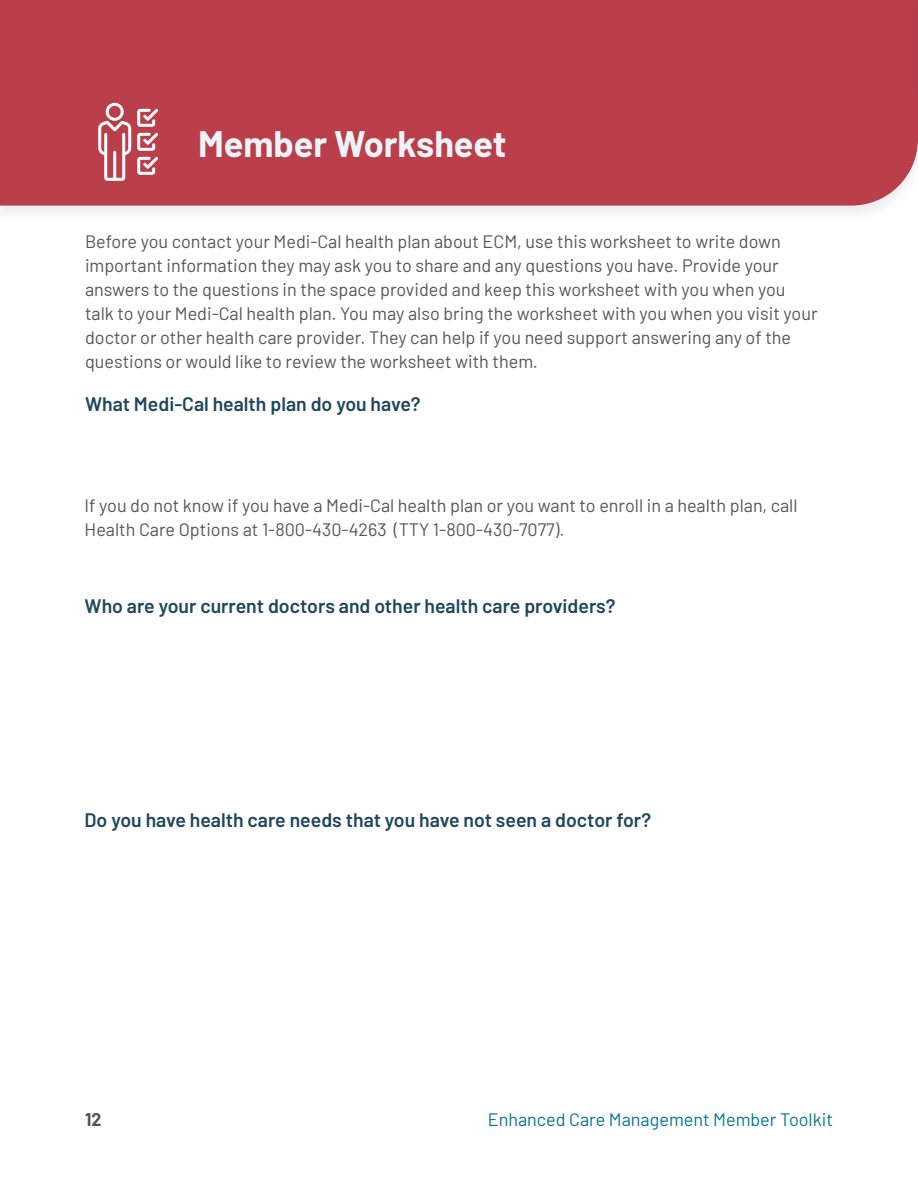
<style>
.page{position:relative;width:918px;height:1188px;background:#fff}
.page>*{position:absolute;margin:0;border:0;box-sizing:border-box;transform-origin:0 0}
.t1{font:700 36px "Barlow";color:#ecf4f8}
.t2{font:600 19.5px "Barlow";color:#1d475c}
.t3{font:18px/24px "Barlow";color:#545757}
.t4{font:18px "Barlow";color:#057994}
.t5{font:700 18px "Barlow";color:#545757}
</style>
<div class="page">
<div style="left:0;top:1px;width:918px;height:222px;background:#f7f7f9"></div>
<div style="left:0;top:0;width:918px;height:206px;background:#ba3f4b"></div>
<svg style="left:97px;top:101px;width:64px;height:81px"></svg>
<div style="left:910px;top:1px;width:8px;height:100px;background:#b83e4b"></div>
<hr style="left:917px;top:0;width:1px;height:85px;background:#ba3f4b">
<h2 class="t1" style="left:198px;top:118px;width:310px">Member Worksheet</h2>
<p class="t3" style="left:85px;top:228px;width:734px">Before you contact your Medi-Cal health plan about ECM, use this worksheet to write down important information they may ask you to share and any questions you have. Provide your answers to the questions in the space provided and keep this worksheet with you when you talk to your Medi-Cal health plan. You may also bring the worksheet with you when you visit your doctor or other health care provider. They can help if you need support answering any of the questions or would like to review the worksheet with them.</p>
<p class="t2" style="left:85px;top:389px;width:337px">What Medi-Cal health plan do you have?</p>
<p class="t3" style="left:85px;top:493px;width:714px">If you do not know if you have a Medi-Cal health plan or you want to enroll in a health plan, call<br>Health Care Options at 1-800-430-4263 (TTY 1-800-430-7077).</p>
<p class="t2" style="left:85px;top:591px;width:532px">Who are your current doctors and other health care providers?</p>
<p class="t2" style="left:85px;top:806px;width:568px">Do you have health care needs that you have not seen a doctor for?</p>
<p class="t5" style="left:85px;top:1106px;width:18px">12</p>
<p class="t4" style="left:488px;top:1106px;width:347px">Enhanced Care Management Member Toolkit</p>
</div>
